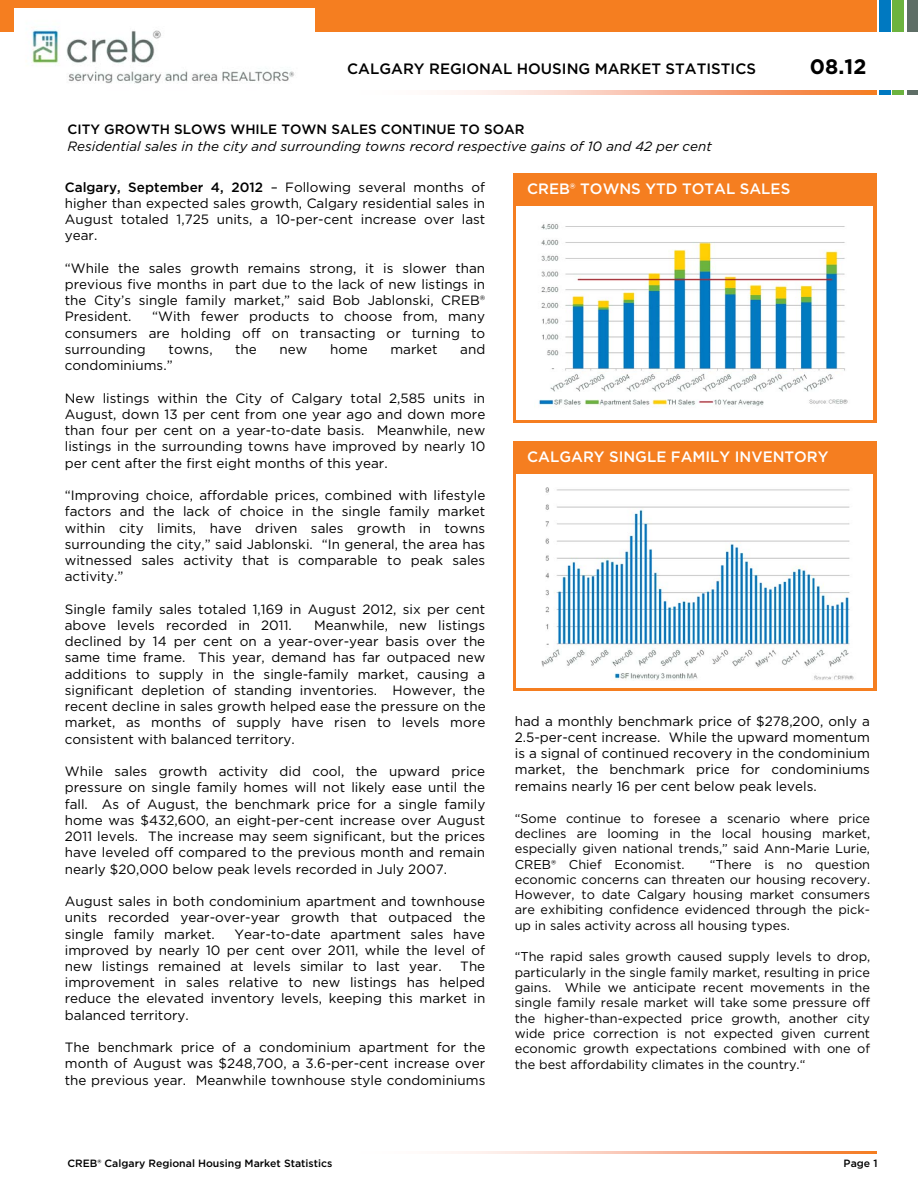
<style>
.page{position:relative;width:918px;height:1188px;background:#fff}
.page>*{position:absolute;margin:0;border:0;box-sizing:border-box;transform-origin:0 0}
.t1{font:700 21px "Gotham";color:#000}
.t2{font:500 15px "Gotham";color:#fff}
.t3{font:500 15px "Gotham";color:#000}
.t4{font:13.5px/16.2px "Gotham";color:#000;text-align:justify}
.t5{font:italic 13.5px "Gotham";color:#000}
.t6{font:500 13.5px "Gotham";color:#000}
.t7{font:12.75px/15.3px "Gotham";color:#000;text-align:justify}
.t8{font:500 10.5px "Gotham";color:#000}
.s1{font-weight:500}
</style>
<div class="page">
<div style="left:0;top:0;width:876px;height:32px;background:#f57e20"></div>
<div style="left:879px;top:0;width:11px;height:32px;background:#0079c1"></div>
<div style="left:893px;top:0;width:11px;height:32px;background:#6cb33f"></div>
<div style="left:907px;top:0;width:11px;height:32px;background:#5e6e66"></div>
<div style="left:15px;top:8px;width:300px;height:25px;background:#fff"></div>
<hr style="left:879px;top:91px;width:11px;height:4px;background:#0079c1">
<hr style="left:893px;top:91px;width:11px;height:4px;background:#6cb33f">
<hr style="left:907px;top:91px;width:11px;height:4px;background:#5e6e66">
<img style="left:449px;top:91px;width:427px;height:4px">
<img style="left:32px;top:29px;width:263px;height:55px">
<img style="left:449px;top:1152px;width:427px;height:2px">
<div style="left:513px;top:173px;width:363px;height:250px;background:#f57e20"></div>
<div style="left:516px;top:206px;width:357px;height:214px;background:#fff"></div>
<div style="left:513px;top:441px;width:363px;height:250px;background:#f57e20"></div>
<div style="left:516px;top:474px;width:357px;height:213px;background:#fff"></div>
<img style="left:538px;top:224px;width:310px;height:182px">
<img style="left:541px;top:487px;width:313px;height:193px">
<p class="t3" style="left:347px;top:63px;width:410px">CALGARY REGIONAL HOUSING MARKET STATISTICS</p>
<h1 class="t1" style="left:810px;top:59px;width:58px">08.12</h1>
<p class="t6" style="left:68px;top:124px;width:459px">CITY GROWTH SLOWS WHILE TOWN SALES CONTINUE TO SOAR</p>
<p class="t5" style="left:68px;top:141px;width:646px">Residential sales in the city and surrounding towns record respective gains of 10 and 42 per cent</p>
<p class="t4" style="left:65px;top:180px;width:422px"><span class="s1">Calgary, September 4, 2012</span> – Following several months of</p>
<p class="t2" style="left:527px;top:183px;width:265px">CREB® TOWNS YTD TOTAL SALES</p>
<p class="t4" style="left:65px;top:196px;width:422px">higher than expected sales growth, Calgary residential sales in August totaled 1,725 units, a 10-per-cent increase over last year.</p>
<p class="t4" style="left:65px;top:261px;width:422px">“While the sales growth remains strong, it is slower than previous five months in part due to the lack of new listings in the City’s single family market,” said Bob Jablonski, CREB® President.</p>
<p class="t4" style="left:65px;top:309px;width:422px;text-indent:87px">“With fewer products to choose from, many consumers are holding off on transacting or turning to surrounding</p>
<p class="t4" style="left:169px;top:342px;width:46px">towns,</p>
<p class="t4" style="left:235px;top:342px;width:23px">the</p>
<p class="t4" style="left:280px;top:342px;width:29px">new</p>
<p class="t4" style="left:330px;top:342px;width:39px">home</p>
<p class="t4" style="left:390px;top:342px;width:49px">market</p>
<p class="t4" style="left:460px;top:342px;width:27px">and</p>
<p class="t4" style="left:65px;top:358px;width:109px">condominiums.”</p>
<p class="t4" style="left:65px;top:391px;width:422px">New listings within the City of Calgary total 2,585 units in August, down 13 per cent from one year ago and down more than four per cent on a year-to-date basis. Meanwhile, new listings in the surrounding towns have improved by nearly 10 per cent after the first eight months of this year.</p>
<p class="t4" style="left:65px;top:488px;width:422px">“Improving choice, affordable prices, combined with lifestyle factors and the lack of choice in the single family market within city limits, have driven sales growth in towns surrounding the city,” said Jablonski. “In general, the area has witnessed sales activity that is comparable to peak sales activity.”</p>
<p class="t4" style="left:65px;top:602px;width:422px">Single family sales totaled 1,169 in August 2012, six per cent above levels recorded in 2011.</p>
<p class="t2" style="left:527px;top:451px;width:303px">CALGARY SINGLE FAMILY INVENTORY</p>
<p class="t4" style="left:65px;top:618px;width:422px;text-indent:249px">Meanwhile, new listings declined by 14 per cent on a year-over-year basis over the same time frame. This year, demand has far outpaced new additions to supply in the single-family market, causing a significant depletion of standing inventories. However, the recent decline in sales growth helped ease the pressure on the market, as months of supply have risen to levels more consistent with balanced territory.</p>
<p class="t4" style="left:65px;top:764px;width:422px">While sales growth activity did cool, the upward price pressure on single family homes will not likely ease until the fall. As of August, the benchmark price for a single family home was $432,600, an eight-per-cent increase over August 2011 levels. The increase may seem significant, but the prices have leveled off compared to the previous month and remain nearly $20,000 below peak levels recorded in July 2007.</p>
<p class="t4" style="left:65px;top:894px;width:422px">August sales in both condominium apartment and townhouse units recorded year-over-year growth that outpaced the single family market.</p>
<p class="t4" style="left:515px;top:714px;width:357px">had a monthly benchmark price of $278,200, only a 2.5-per-cent increase. While the upward momentum is a signal of continued recovery in the condominium market, the benchmark price for condominiums remains nearly 16 per cent below peak levels.</p>
<p class="t7" style="left:515px;top:811px;width:357px">“Some continue to foresee a scenario where price declines are looming in the local housing market, especially given national trends,” said Ann-Marie Lurie, CREB® Chief Economist.</p>
<p class="t7" style="left:515px;top:857px;width:357px;text-indent:195px">“There is no question economic concerns can threaten our housing recovery.<br>However, to date Calgary housing market consumers are exhibiting confidence evidenced through the pick&shy;up in sales activity across all housing types.</p>
<p class="t7" style="left:515px;top:950px;width:357px">“The rapid sales growth caused supply levels to drop, particularly in the single family market, resulting in price gains. While we anticipate recent movements in the single family resale market will take some pressure off the higher-than-expected price growth, another city wide price correction is not expected given current economic growth expectations combined with one of the best affordability climates in the country.“</p>
<p class="t4" style="left:65px;top:927px;width:422px;text-indent:170px">Year-to-date apartment sales have improved by nearly 10 per cent over 2011, while the level of new listings remained at levels similar to last year.</p>
<p class="t4" style="left:65px;top:959px;width:422px;text-indent:395px">The improvement in sales relative to new listings has helped reduce the elevated inventory levels, keeping this market in balanced territory.</p>
<p class="t4" style="left:65px;top:1040px;width:422px">The benchmark price of a condominium apartment for the month of August was $248,700, a 3.6-per-cent increase over the previous year. Meanwhile townhouse style condominiums</p>
<p class="t8" style="left:67px;top:1160px;width:266px">CREB® Calgary Regional Housing Market Statistics</p>
<p class="t8" style="left:844px;top:1160px;width:35px">Page 1</p>
</div>
